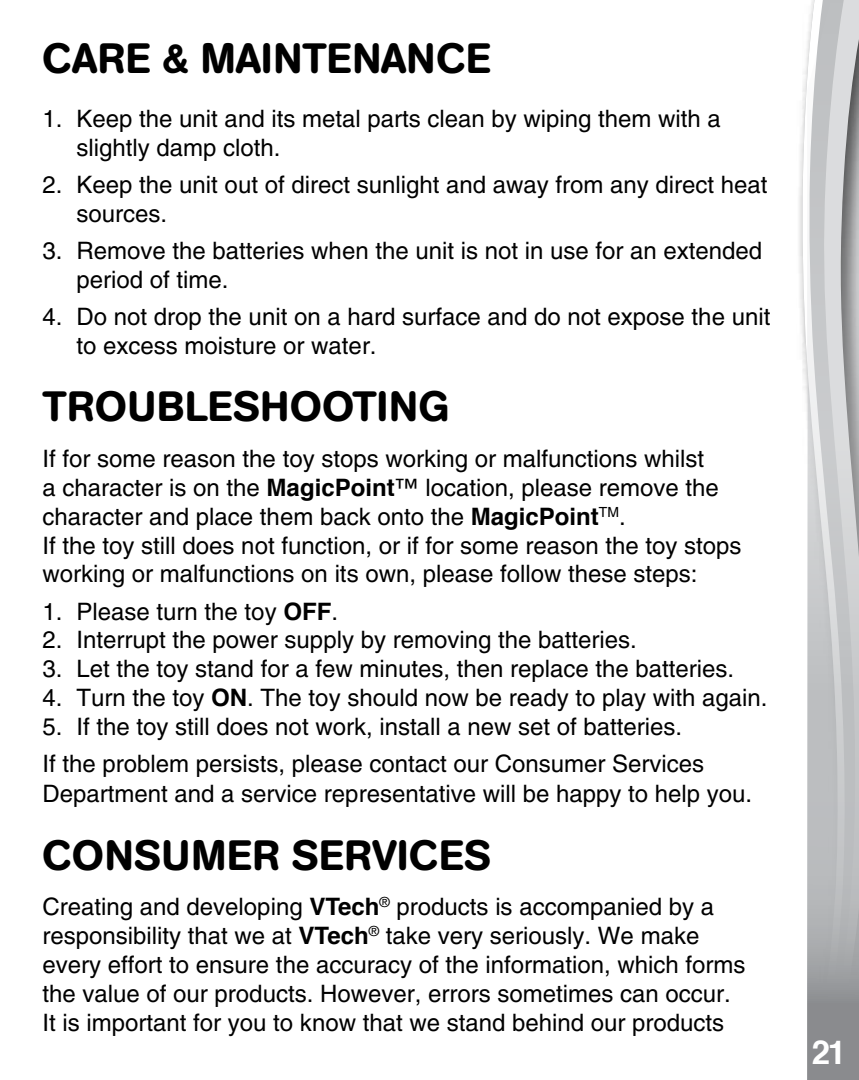
<style>
.page{position:relative;width:859px;height:1080px;background:#fff}
.page>*{position:absolute;margin:0;border:0;box-sizing:border-box;transform-origin:0 0}
.t1{font:500 42px "AG Book Rounded";letter-spacing:.02em;color:#000}
.t2{font:500 42px "AG Book Rounded";color:#000}
.t3{font:700 33px "Helvetica";color:#fff}
.t4{font:700 33px "Helvetica";color:#fff}
.t5{font:24px/28.8px "Helvetica";color:#000}
.s1{font-weight:700}
.s2{font-family:"PJ Masks";font-size:27px}
</style>
<div class="page">
<div style="left:795px;top:0;width:64px;height:1080px;background:#000;opacity:.75"></div>
<svg style="left:802px;top:0;width:5px;height:1080px"></svg>
<svg style="left:807px;top:0;width:52px;height:1080px"></svg>
<div style="left:788px;top:1036px;width:18px;height:44px;background:#fff"></div>
<h1 class="t2" style="left:43px;top:33px;width:450px">CARE &amp; MAINTENANCE</h1>
<p class="t5" style="left:77px;top:104px;width:646px;text-indent:-34px">1. Keep the unit and its metal parts clean by wiping them with a slightly damp cloth.</p>
<p class="t5" style="left:77px;top:170px;width:693px;text-indent:-34px">2. Keep the unit out of direct sunlight and away from any direct heat sources.</p>
<p class="t5" style="left:77px;top:236px;width:687px;text-indent:-34px">3. Remove the batteries when the unit is not in use for an extended period of time.</p>
<p class="t5" style="left:77px;top:302px;width:695px;text-indent:-34px">4. Do not drop the unit on a hard surface and do not expose the unit to excess moisture or water.</p>
<h1 class="t1" style="left:43px;top:382px;width:409px">TROUBLESHOOTING</h1>
<p class="t5" style="left:43px;top:444px;width:701px">If for some reason the toy stops working or malfunctions whilst<br>a character is on the <span class="s1">MagicPoint</span>™ location, please remove the character and place them back onto the <span class="s1">MagicPoint</span><sup>TM</sup>.<br>If the toy still does not function, or if for some reason the toy stops working or malfunctions on its own, please follow these steps:</p>
<p class="t5" style="left:43px;top:597px;width:297px">1. Please turn the toy <span class="s1">OFF</span>.</p>
<p class="t5" style="left:43px;top:626px;width:596px">2. Interrupt the power supply by removing the batteries.</p>
<p class="t5" style="left:43px;top:654px;width:693px">3. Let the toy stand for a few minutes, then replace the batteries.</p>
<p class="t5" style="left:43px;top:683px;width:727px">4. Turn the toy <span class="s1">ON</span>. The toy should now be ready to play with again.</p>
<p class="t5" style="left:43px;top:708px;width:663px;line-height:37.2px">5. If the toy still does not work, install a new set of batteries.<br>If the problem persists, please contact our Consumer Services</p>
<p class="t5" style="left:43px;top:779px;width:711px">Department and a service representative will be happy to help you.</p>
<h1 class="t1" style="left:43px;top:830px;width:450px">CONSUMER SERVICES</h1>
<p class="t5" style="left:43px;top:893px;width:704px">Creating and developing <span class="s1">VTech</span><sup>®</sup> products is accompanied by a responsibility that we at <span class="s1">VTech</span><sup>®</sup> take very seriously. We make every effort to ensure the accuracy of the information, which forms the value of our products. However, errors sometimes can occur.<br>It is important for you to know that we stand behind our products</p>
<h2 class="t3" style="left:821px;top:1023px;width:38px">21<span class="s2">21</span></h2>
<h2 class="t4" style="left:812px;top:1030px;width:36px">21</h2>
</div>
